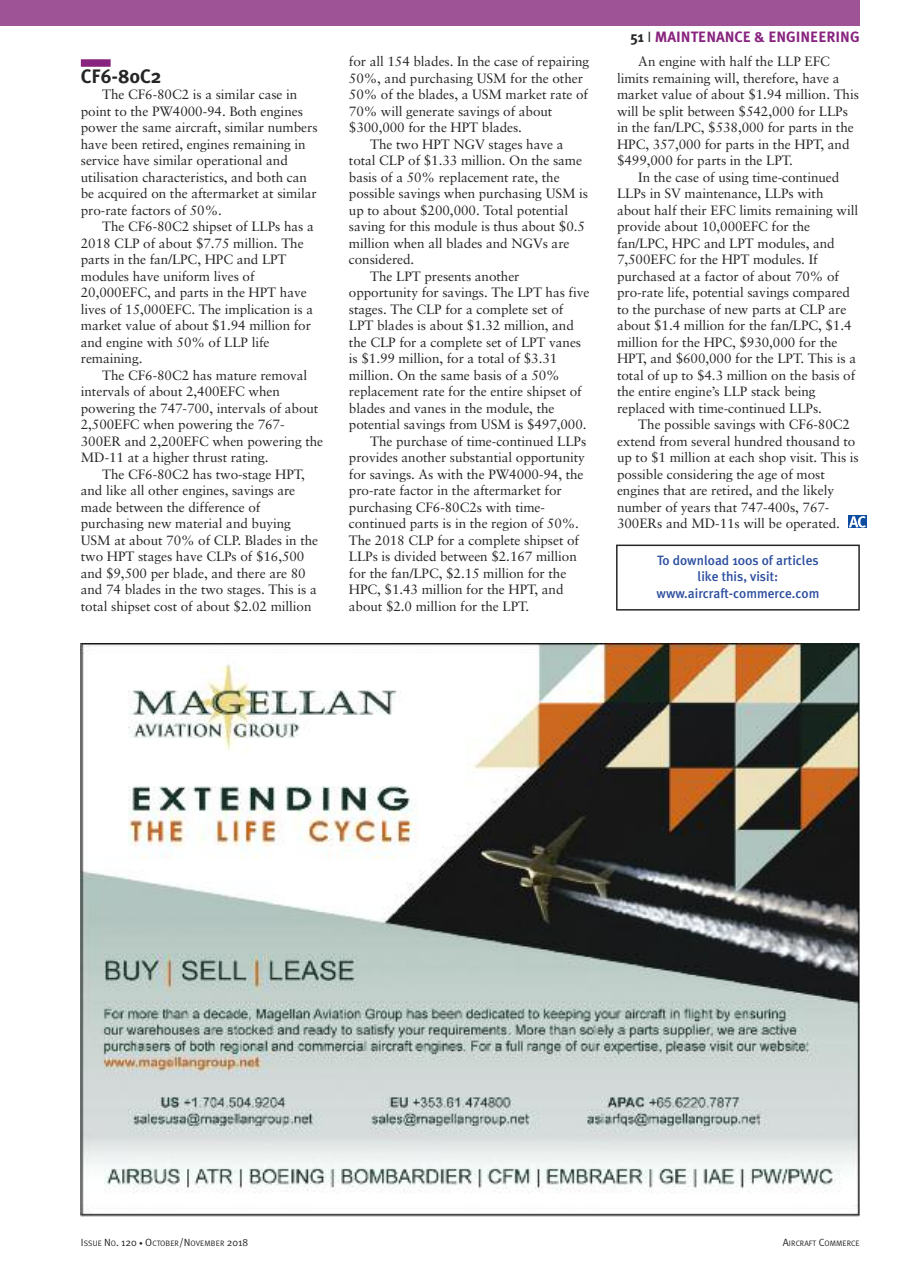
<style>
.page{position:relative;width:915px;height:1263px;background:#fff}
.page>*{position:absolute;margin:0;border:0;box-sizing:border-box;transform-origin:0 0}
.t1{font:700 19.5px "Meta Plus";letter-spacing:-.005em;color:#272627}
.t2{font:700 15px "Meta Plus";color:#882480}
.t3{font:13.5px/16.5px "Sabon";letter-spacing:-.005em;color:#272627}
.t4{font:500 13.5px/16.2px "Meta Plus";color:#2d4f9f;text-align:center}
.t5{font:7.8px "Meta Plus Normal";letter-spacing:.005em;color:#272627}
.s1{color:#272627}
.s2{font-family:"Meta Plus Normal";font-weight:400;color:#272627}
.s3{font-size:10.5px}
.s4{font-size:7.5px}
</style>
<div class="page">
<div style="left:81px;top:59px;width:30px;height:8px;background:#882480"></div>
<div style="left:0;top:0;width:859px;height:26px;background:#9f5397"></div>
<img style="left:81px;top:644px;width:778px;height:572px">
<div style="left:616px;top:545px;width:243px;height:66px;border:2px solid #272627"></div>
<div style="left:848px;top:515px;width:18px;height:13px;background:#0d4da1"></div>
<svg style="left:849px;top:516px;width:16px;height:12px"></svg>
<h1 class="t1" style="left:81px;top:64px;width:82px">CF6-80C2</h1>
<p class="t3" style="left:81px;top:87px;width:238px;text-indent:21px">The CF6-80C2 is a similar case in point to the PW4000-94. Both engines power the same aircraft, similar numbers have been retired, engines remaining in service have similar operational and utilisation characteristics, and both can be acquired on the aftermarket at similar pro-rate factors of 50%.</p>
<p class="t3" style="left:81px;top:219px;width:234px;text-indent:21px">The CF6-80C2 shipset of LLPs has a<br>2018 CLP of about $7.75 million. The parts in the fan/LPC, HPC and LPT modules have uniform lives of<br>20,000EFC, and parts in the HPT have lives of 15,000EFC. The implication is a market value of about $1.94 million for and engine with 50% of LLP life remaining.</p>
<p class="t3" style="left:81px;top:368px;width:244px;text-indent:21px">The CF6-80C2 has mature removal intervals of about 2,400EFC when powering the 747-700, intervals of about 2,500EFC when powering the 767- 300ER and 2,200EFC when powering the MD-11 at a higher thrust rating.</p>
<p class="t3" style="left:81px;top:467px;width:239px;text-indent:21px">The CF6-80C2 has two-stage HPT, and like all other engines, savings are made between the difference of purchasing new material and buying USM at about 70% of CLP. Blades in the two HPT stages have CLPs of $16,500 and $9,500 per blade, and there are 80 and 74 blades in the two stages. This is a total shipset cost of about $2.02 million</p>
<p class="t3" style="left:349px;top:54px;width:242px">for all 154 blades. In the case of repairing</p>
<p class="t3" style="left:349px;top:71px;width:235px">50%, and purchasing USM for the other</p>
<p class="t3" style="left:349px;top:87px;width:240px">50% of the blades, a USM market rate of</p>
<p class="t3" style="left:349px;top:104px;width:205px">70% will generate savings of about</p>
<p class="t3" style="left:349px;top:120px;width:174px">$300,000 for the HPT blades.</p>
<p class="t3" style="left:370px;top:137px;width:195px">The two HPT NGV stages have a</p>
<p class="t3" style="left:349px;top:153px;width:234px">total CLP of $1.33 million. On the same</p>
<p class="t3" style="left:349px;top:170px;width:212px">basis of a 50% replacement rate, the</p>
<p class="t3" style="left:349px;top:186px;width:240px">possible savings when purchasing USM is</p>
<p class="t3" style="left:349px;top:203px;width:221px">up to about $200,000. Total potential</p>
<p class="t3" style="left:349px;top:219px;width:237px">saving for this module is thus about $0.5</p>
<p class="t3" style="left:349px;top:236px;width:222px">million when all blades and NGVs are</p>
<p class="t3" style="left:349px;top:252px;width:67px">considered.</p>
<p class="t3" style="left:370px;top:269px;width:151px">The LPT presents another</p>
<p class="t3" style="left:349px;top:285px;width:242px">opportunity for savings. The LPT has five</p>
<p class="t3" style="left:349px;top:302px;width:216px">stages. The CLP for a complete set of</p>
<p class="t3" style="left:349px;top:318px;width:226px">LPT blades is about $1.32 million, and</p>
<p class="t3" style="left:349px;top:335px;width:234px">the CLP for a complete set of LPT vanes</p>
<p class="t3" style="left:349px;top:351px;width:210px">is $1.99 million, for a total of $3.31</p>
<p class="t3" style="left:349px;top:368px;width:212px">million. On the same basis of a 50%</p>
<p class="t3" style="left:349px;top:384px;width:234px">replacement rate for the entire shipset of</p>
<p class="t3" style="left:349px;top:401px;width:207px">blades and vanes in the module, the</p>
<p class="t3" style="left:349px;top:417px;width:239px">potential savings from USM is $497,000.</p>
<p class="t3" style="left:370px;top:434px;width:217px">The purchase of time-continued LLPs</p>
<p class="t3" style="left:349px;top:450px;width:237px">provides another substantial opportunity</p>
<p class="t3" style="left:349px;top:467px;width:236px">for savings. As with the PW4000-94, the</p>
<p class="t3" style="left:349px;top:483px;width:214px">pro-rate factor in the aftermarket for</p>
<p class="t3" style="left:349px;top:500px;width:197px">purchasing CF6-80C2s with time-</p>
<p class="t3" style="left:349px;top:516px;width:231px">continued parts is in the region of 50%.</p>
<p class="t3" style="left:349px;top:533px;width:231px">The 2018 CLP for a complete shipset of</p>
<p class="t3" style="left:349px;top:549px;width:229px">LLPs is divided between $2.167 million</p>
<p class="t3" style="left:349px;top:566px;width:219px">for the fan/LPC, $2.15 million for the</p>
<p class="t3" style="left:349px;top:582px;width:216px">HPC, $1.43 million for the HPT, and</p>
<p class="t3" style="left:349px;top:599px;width:182px">about $2.0 million for the LPT.</p>
<p class="t2" style="left:630px;top:28px;width:231px"><span class="s1">51</span> <span class="s2">I</span> MAINTENANCE &amp; ENGINEERING</p>
<p class="t3" style="left:616px;top:54px;width:243px;text-indent:21px">An engine with half the LLP EFC limits remaining will, therefore, have a market value of about $1.94 million. This will be split between $542,000 for LLPs in the fan/LPC, $538,000 for parts in the HPC, 357,000 for parts in the HPT, and $499,000 for parts in the LPT.</p>
<p class="t3" style="left:616px;top:170px;width:242px;text-indent:21px">In the case of using time-continued LLPs in SV maintenance, LLPs with about half their EFC limits remaining will provide about 10,000EFC for the fan/LPC, HPC and LPT modules, and 7,500EFC for the HPT modules. If purchased at a factor of about 70% of pro-rate life, potential savings compared to the purchase of new parts at CLP are about $1.4 million for the fan/LPC, $1.4 million for the HPC, $930,000 for the HPT, and $600,000 for the LPT. This is a total of up to $4.3 million on the basis of the entire engine’s LLP stack being replaced with time-continued LLPs.</p>
<p class="t3" style="left:616px;top:417px;width:243px;text-indent:21px">The possible savings with CF6-80C2 extend from several hundred thousand to up to $1 million at each shop visit. This is possible considering the age of most engines that are retired, and the likely number of years that 747-400s, 767- 300ERs and MD-11s will be operated.</p>
<p class="t4" style="left:656px;top:552px;width:164px">To download 100s of articles like this, visit: www.aircraft-commerce.com</p>
<p class="t5" style="left:81px;top:1238px;width:169px"><span class="s3">I</span>SSUE <span class="s3">N</span>O<span class="s3">. 120</span> <span class="s4">•</span> <span class="s3">O</span>CTOBER<span class="s3">/N</span>OVEMBER <span class="s3">2018</span></p>
<p class="t5" style="left:782px;top:1238px;width:78px"><span class="s3">A</span>IRCRAFT <span class="s3">C</span>OMMERCE</p>
</div>
